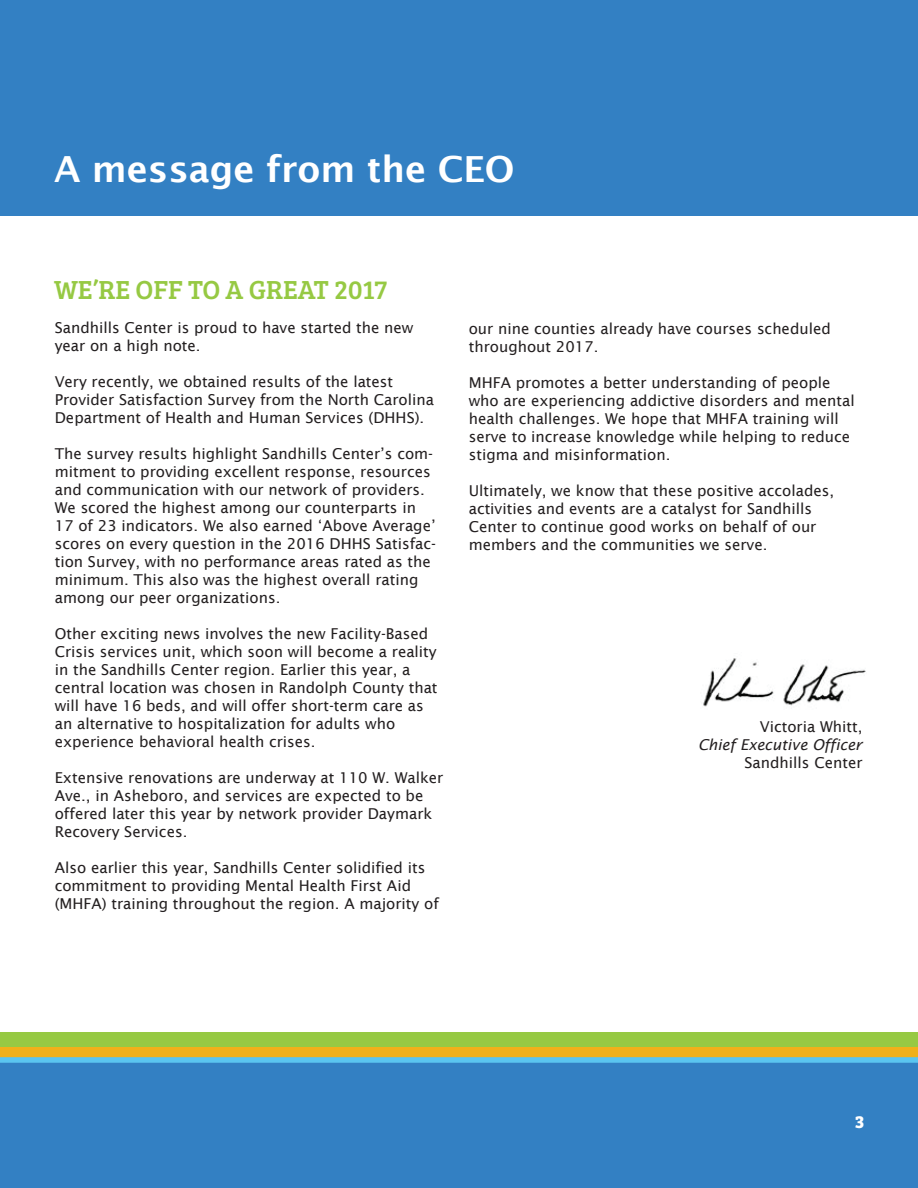
<style>
.page{position:relative;width:918px;height:1188px;background:#fff}
.page>*{position:absolute;margin:0;border:0;box-sizing:border-box;transform-origin:0 0}
.t1{font:600 36px "Lucida Sans";color:#fff}
.t2{font:27px "Bree Serif";color:#96c943}
.t3{font:700 18px "Bree Serif";color:#fff}
.t4{font:15px/18px "Lucida Sans";color:#231f20}
.t5{font:italic 15px "Lucida Sans";color:#231f20}
</style>
<div class="page">
<div style="left:0;top:1062px;width:918px;height:126px;background:#3380c3"></div>
<div style="left:0;top:0;width:918px;height:216px;background:#3380c3"></div>
<img style="left:703px;top:658px;width:163px;height:49px">
<svg style="left:0;top:1057px;width:918px;height:6px;fill:#5ac5f0"></svg>
<div style="left:0;top:1042px;width:918px;height:15px;background:#f0b01a"></div>
<div style="left:0;top:1032px;width:918px;height:15px;background:#96c943"></div>
<h1 class="t1" style="left:54px;top:149px;width:462px">A message from the CEO</h1>
<h2 class="t2" style="left:54px;top:270px;width:335px">WE’RE OFF TO A GREAT 2017</h2>
<p class="t4" style="left:55px;top:319px;width:360px">Sandhills Center is proud to have started the new year on a high note.</p>
<p class="t4" style="left:55px;top:373px;width:381px">Very recently, we obtained results of the latest<br>Provider Satisfaction Survey from the North Carolina<br>Department of Health and Human Services (DHHS).</p>
<p class="t4" style="left:55px;top:445px;width:383px">The survey results highlight Sandhills Center’s com&shy;mitment to providing excellent response, resources and communication with our network of providers.<br>We scored the highest among our counterparts in 17 of 23 indicators. We also earned ‘Above Average’ scores on every question in the 2016 DHHS Satisfac&shy;tion Survey, with no performance areas rated as the minimum. This also was the highest overall rating among our peer organizations.</p>
<p class="t4" style="left:55px;top:625px;width:384px">Other exciting news involves the new Facility-Based Crisis services unit, which soon will become a reality in the Sandhills Center region. Earlier this year, a central location was chosen in Randolph County that will have 16 beds, and will offer short-term care as an alternative to hospitalization for adults who experience behavioral health crises.</p>
<p class="t4" style="left:55px;top:769px;width:390px">Extensive renovations are underway at 110 W. Walker Ave., in Asheboro, and services are expected to be offered later this year by network provider Daymark Recovery Services.</p>
<p class="t4" style="left:55px;top:859px;width:386px">Also earlier this year, Sandhills Center solidified its commitment to providing Mental Health First Aid (MHFA) training throughout the region. A majority of</p>
<p class="t4" style="left:469px;top:320px;width:364px">our nine counties already have courses scheduled throughout 2017.</p>
<p class="t4" style="left:469px;top:374px;width:387px">MHFA promotes a better understanding of people who are experiencing addictive disorders and mental health challenges. We hope that MHFA training will serve to increase knowledge while helping to reduce stigma and misinformation.</p>
<p class="t4" style="left:469px;top:482px;width:367px">Ultimately, we know that these positive accolades, activities and events are a catalyst for Sandhills Center to continue good works on behalf of our members and the communities we serve.</p>
<p class="t4" style="left:760px;top:717px;width:104px">Victoria Whitt,</p>
<p class="t5" style="left:698px;top:736px;width:166px">Chief Executive Officer</p>
<p class="t4" style="left:745px;top:753px;width:119px">Sandhills Center</p>
<p class="t3" style="left:855px;top:1108px;width:11px">3</p>
</div>
